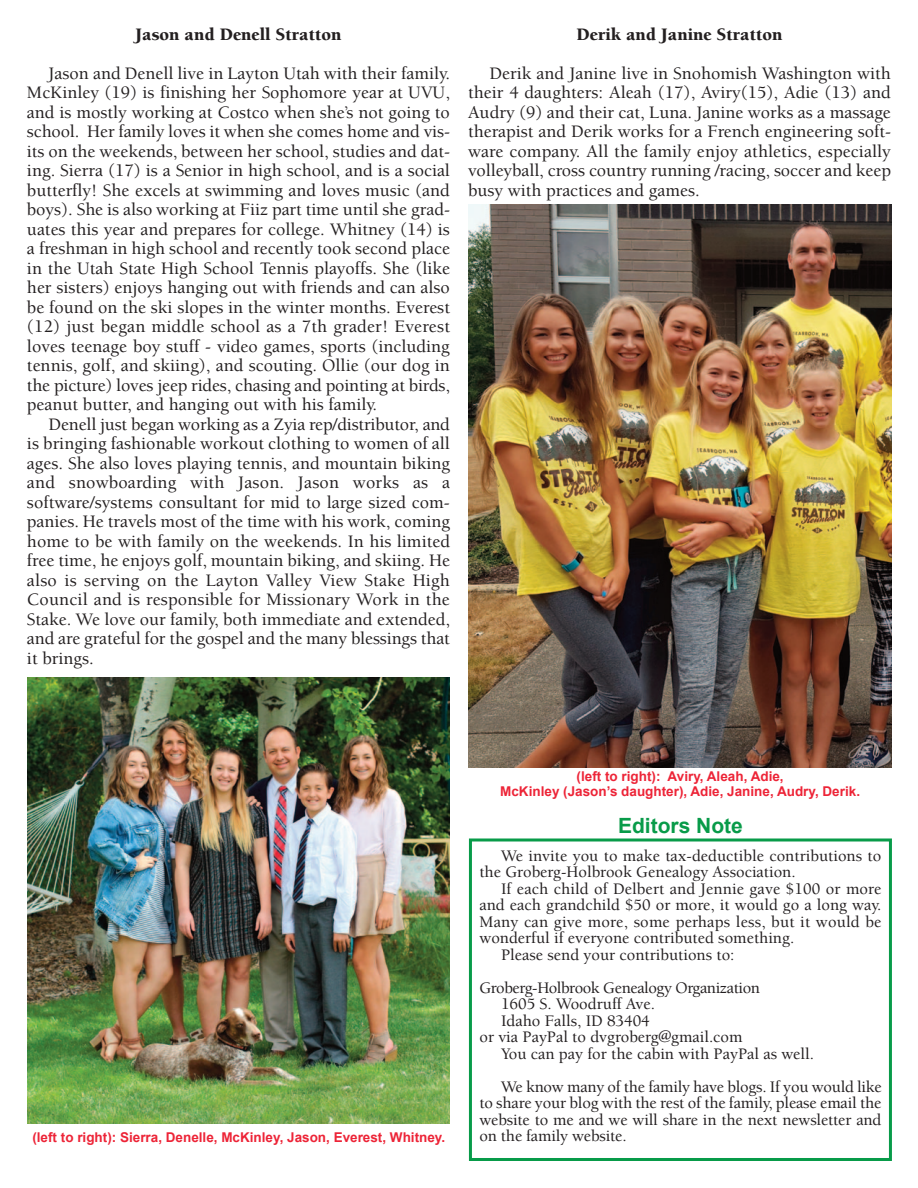
<style>
.page{position:relative;width:918px;height:1188px;background:#fff}
.page>*{position:absolute;margin:0;border:0;box-sizing:border-box;transform-origin:0 0}
.t1{font:700 21px "Arial";color:#089b49}
.t2{font:500 18px/19.5px "Berkeley";letter-spacing:-.005em;color:#231f20;text-align:justify}
.t3{font:900 18px "Berkeley";color:#231f20}
.t4{font:500 16.5px/16.5px "Berkeley";color:#231f20}
.t5{font:500 16.5px "Berkeley";letter-spacing:-.025em;color:#231f20}
.t6{font:700 13.5px/15px "Arial";color:#ed2437;text-align:center}
</style>
<div class="page">
<div style="left:469px;top:838px;width:423px;height:323px;border:3px solid #089b49"></div>
<img style="left:27px;top:678px;width:423px;height:445px">
<img style="left:468px;top:205px;width:423px;height:562px">
<p class="t3" style="left:136px;top:27px;width:207px">Jason and Denell Stratton</p>
<p class="t2" style="left:27px;top:65px;width:425px;text-indent:22px">Jason and Denell live in Layton Utah with their family.<br>McKinley (19) is finishing her Sophomore year at UVU, and is mostly working at Costco when she’s not going to school. Her family loves it when she comes home and vis&shy;its on the weekends, between her school, studies and dat&shy;ing. Sierra (17) is a Senior in high school, and is a social butterfly! She excels at swimming and loves music (and boys). She is also working at Fiiz part time until she grad&shy;uates this year and prepares for college. Whitney (14) is a freshman in high school and recently took second place in the Utah State High School Tennis playoffs. She (like her sisters) enjoys hanging out with friends and can also be found on the ski slopes in the winter months. Everest (12) just began middle school as a 7th grader! Everest loves teenage boy stuff - video games, sports (including tennis, golf, and skiing), and scouting. Ollie (our dog in the picture) loves jeep rides, chasing and pointing at birds, peanut butter, and hanging out with his family.</p>
<p class="t2" style="left:27px;top:416px;width:425px;text-indent:22px">Denell just began working as a Zyia rep/distributor, and is bringing fashionable workout clothing to women of all ages. She also loves playing tennis, and mountain biking and snowboarding with Jason. Jason works as a software/systems consultant for mid to large sized com&shy;panies. He travels most of the time with his work, coming home to be with family on the weekends. In his limited free time, he enjoys golf, mountain biking, and skiing. He also is serving on the Layton Valley View Stake High Council and is responsible for Missionary Work in the Stake. We love our family, both immediate and extended, and are grateful for the gospel and the many blessings that it brings.</p>
<p class="t3" style="left:577px;top:27px;width:207px">Derik and Janine Stratton</p>
<p class="t2" style="left:468px;top:65px;width:425px;text-indent:22px">Derik and Janine live in Snohomish Washington with their 4 daughters: Aleah (17), Aviry(15), Adie (13) and Audry (9) and their cat, Luna. Janine works as a massage therapist and Derik works for a French engineering soft&shy;ware company. All the family enjoy athletics, especially volleyball, cross country running /racing, soccer and keep busy with practices and games.</p>
<p class="t6" style="left:32px;top:1130px;width:414px">(left to right): Sierra, Denelle, McKinley, Jason, Everest, Whitney.</p>
<p class="t6" style="left:500px;top:769px;width:361px">(left to right): Aviry, Aleah, Adie,<br>McKinley (Jason’s daughter), Adie, Janine, Audry, Derik.</p>
<p class="t1" style="left:618px;top:814px;width:126px">Editors Note</p>
<p class="t4" style="left:479px;top:849px;width:403px;text-indent:22px">We invite you to make tax-deductible contributions to the Groberg-Holbrook Genealogy Association.</p>
<p class="t4" style="left:501px;top:882px;width:382px">If each child of Delbert and Jennie gave $100 or more</p>
<p class="t4" style="left:479px;top:898px;width:404px">and each grandchild $50 or more, it would go a long way.</p>
<p class="t4" style="left:479px;top:915px;width:403px">Many can give more, some perhaps less, but it would be</p>
<p class="t4" style="left:479px;top:931px;width:316px">wonderful if everyone contributed something.</p>
<p class="t4" style="left:501px;top:948px;width:235px">Please send your contributions to:</p>
<p class="t5" style="left:479px;top:981px;width:282px">Groberg-Holbrook Genealogy Organization</p>
<p class="t4" style="left:501px;top:997px;width:155px">1605 S. Woodruff Ave.</p>
<p class="t4" style="left:501px;top:1014px;width:150px">Idaho Falls, ID 83404</p>
<p class="t4" style="left:479px;top:1030px;width:265px">or via PayPal to dvgroberg@gmail.com</p>
<p class="t4" style="left:501px;top:1047px;width:315px">You can pay for the cabin with PayPal as well.</p>
<p class="t4" style="left:479px;top:1080px;width:404px;text-align:justify;text-indent:22px">We know many of the family have blogs. If you would like to share your blog with the rest of the family, please email the website to me and we will share in the next newsletter and on the family website.</p>
</div>
